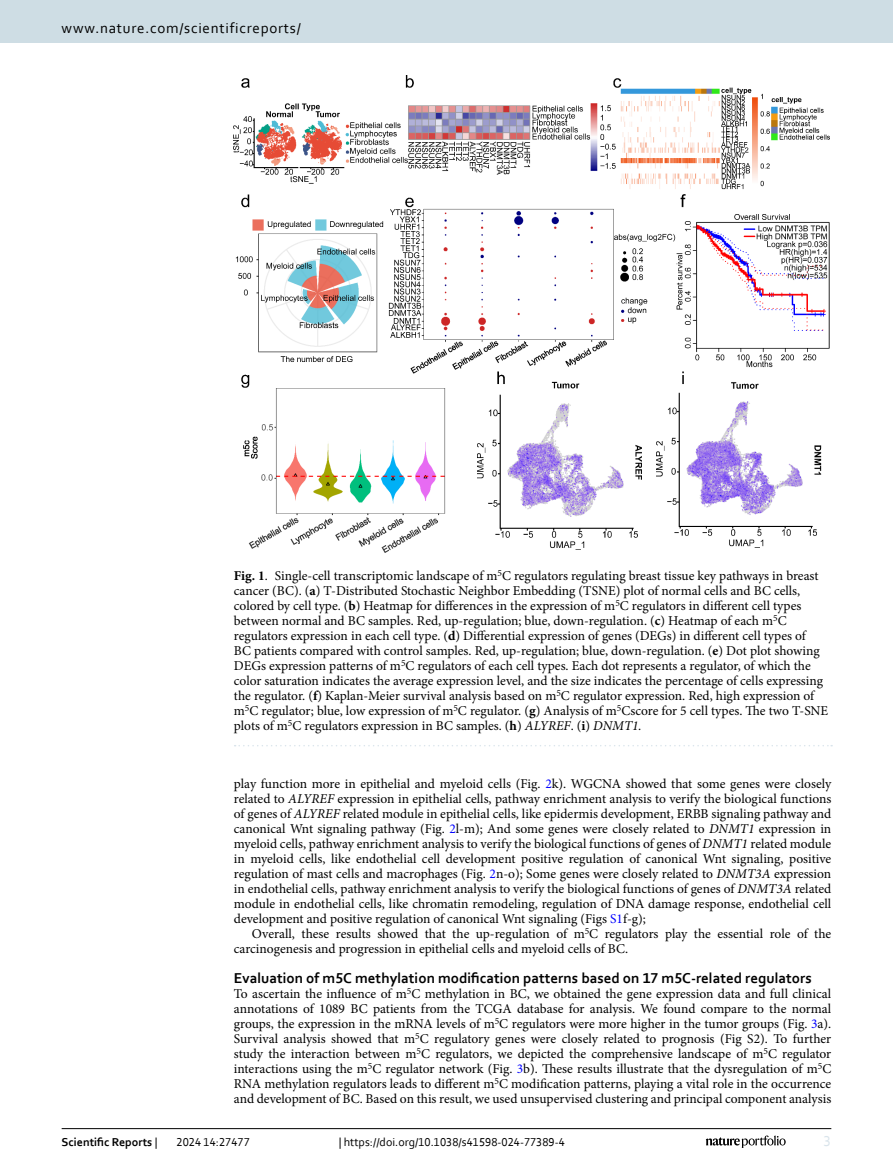
<style>
.page{position:relative;width:893px;height:1174px;background:#fff}
.page>*{position:absolute;margin:0;border:0;box-sizing:border-box;transform-origin:0 0}
.Head_2{font:700 15px "Corbel";color:#000}
.t1{font:15px "Corbel";letter-spacing:.05em;color:#000}
.t2{font:15px "Corbel";color:#d9e4eb}
.Body_Text{font:13.5px/15px "Minion Pro";color:#000;text-align:justify}
.Figure_Caption{font:13.5px/15px "Minion Pro";color:#000}
.Body_Text_Indent{font:13.5px/15px "Minion Pro";color:#000}
.t3{font:12px "Corbel";color:#000}
.t4{font:700 12px "Corbel";color:#000}
.s1{font-weight:700}
.s2{font-style:italic}
.s3{color:#00f}
.s4{font-weight:400}
</style>
<div class="page">
<img style="left:234px;top:76px;width:595px;height:476px">
<svg style="left:235px;top:745px;width:597px;height:1px"></svg>
<hr style="left:62px;top:1128px;width:769px;height:1px;background:#000">
<svg style="left:706px;top:1135px;width:80px;height:12px"></svg>
<div style="left:0;top:0;width:893px;height:43px;background:#cedde4"></div>
<p class="t1" style="left:62px;top:18px;width:241px">www.nature.com/scientificreports/</p>
<p class="Figure_Caption" style="left:234px;top:568px;width:596px"><span class="s1">Fig. 1</span>. Single-cell transcriptomic landscape of m<sup>5</sup>C regulators regulating breast tissue key pathways in breast cancer (BC). (<span class="s1">a</span>) T-Distributed Stochastic Neighbor Embedding (TSNE) plot of normal cells and BC cells, colored by cell type. (<span class="s1">b</span>) Heatmap for differences in the expression of m<sup>5</sup>C regulators in different cell types between normal and BC samples. Red, up-regulation; blue, down-regulation. (<span class="s1">c</span>) Heatmap of each m<sup>5</sup>C regulators expression in each cell type. (<span class="s1">d</span>) Differential expression of genes (DEGs) in different cell types of<br>BC patients compared with control samples. Red, up-regulation; blue, down-regulation. (<span class="s1">e</span>) Dot plot showing DEGs expression patterns of m<sup>5</sup>C regulators of each cell types. Each dot represents a regulator, of which the color saturation indicates the average expression level, and the size indicates the percentage of cells expressing the regulator. (<span class="s1">f</span>) Kaplan-Meier survival analysis based on m<sup>5</sup>C regulator expression. Red, high expression of m<sup>5</sup>C regulator; blue, low expression of m<sup>5</sup>C regulator. (<span class="s1">g</span>) Analysis of m<sup>5</sup>Cscore for 5 cell types. The two T-SNE plots of m<sup>5</sup>C regulators expression in BC samples. (<span class="s1">h</span>) <span class="s2">ALYREF</span>. (<span class="s1">i</span>) <span class="s2">DNMT1.</span></p>
<p class="Body_Text" style="left:234px;top:776px;width:599px">play function more in epithelial and myeloid cells (Fig. <span class="s3">2</span>k). WGCNA showed that some genes were closely related to <span class="s2">ALYREF</span> expression in epithelial cells, pathway enrichment analysis to verify the biological functions of genes of <span class="s2">ALYREF</span> related module in epithelial cells, like epidermis development, ERBB signaling pathway and canonical Wnt signaling pathway (Fig. <span class="s3">2</span>l-m); And some genes were closely related to <span class="s2">DNMT1</span> expression in myeloid cells, pathway enrichment analysis to verify the biological functions of genes of <span class="s2">DNMT1</span> related module in myeloid cells, like endothelial cell development positive regulation of canonical Wnt signaling, positive regulation of mast cells and macrophages (Fig. <span class="s3">2</span>n-o); Some genes were closely related to <span class="s2">DNMT3A</span> expression in endothelial cells, pathway enrichment analysis to verify the biological functions of genes of <span class="s2">DNMT3A</span> related module in endothelial cells, like chromatin remodeling, regulation of DNA damage response, endothelial cell development and positive regulation of canonical Wnt signaling (Figs <span class="s3">S1</span>f-g);</p>
<p class="Body_Text_Indent" style="left:234px;top:926px;width:599px;text-indent:18px">Overall, these results showed that the up-regulation of m<sup>5</sup>C regulators play the essential role of the carcinogenesis and progression in epithelial cells and myeloid cells of BC.</p>
<p class="Head_2" style="left:234px;top:969px;width:579px">Evaluation of m5C methylation modification patterns based on 17 m5C-related regulators</p>
<p class="Body_Text" style="left:234px;top:986px;width:599px">To ascertain the influence of m<sup>5</sup>C methylation in BC, we obtained the gene expression data and full clinical annotations of 1089 BC patients from the TCGA database for analysis. We found compare to the normal groups, the expression in the mRNA levels of m<sup>5</sup>C regulators were more higher in the tumor groups (Fig. <span class="s3">3</span>a).<br>Survival analysis showed that m<sup>5</sup>C regulatory genes were closely related to prognosis (Fig S2). To further study the interaction between m<sup>5</sup>C regulators, we depicted the comprehensive landscape of m<sup>5</sup>C regulator interactions using the m<sup>5</sup>C regulator network (Fig. <span class="s3">3</span>b). These results illustrate that the dysregulation of m<sup>5</sup>C RNA methylation regulators leads to different m<sup>5</sup>C modification patterns, playing a vital role in the occurrence and development of BC. Based on this result, we used unsupervised clustering and principal component analysis</p>
<p class="t4" style="left:62px;top:1134px;width:97px">Scientific Reports <span class="s4">|</span></p>
<p class="t3" style="left:177px;top:1134px;width:75px">2024 14:27477</p>
<p class="t3" style="left:339px;top:1134px;width:228px">| https://doi.org/10.1038/s41598-024-77389-4</p>
<p class="t2" style="left:824px;top:1132px;width:9px">3</p>
</div>
